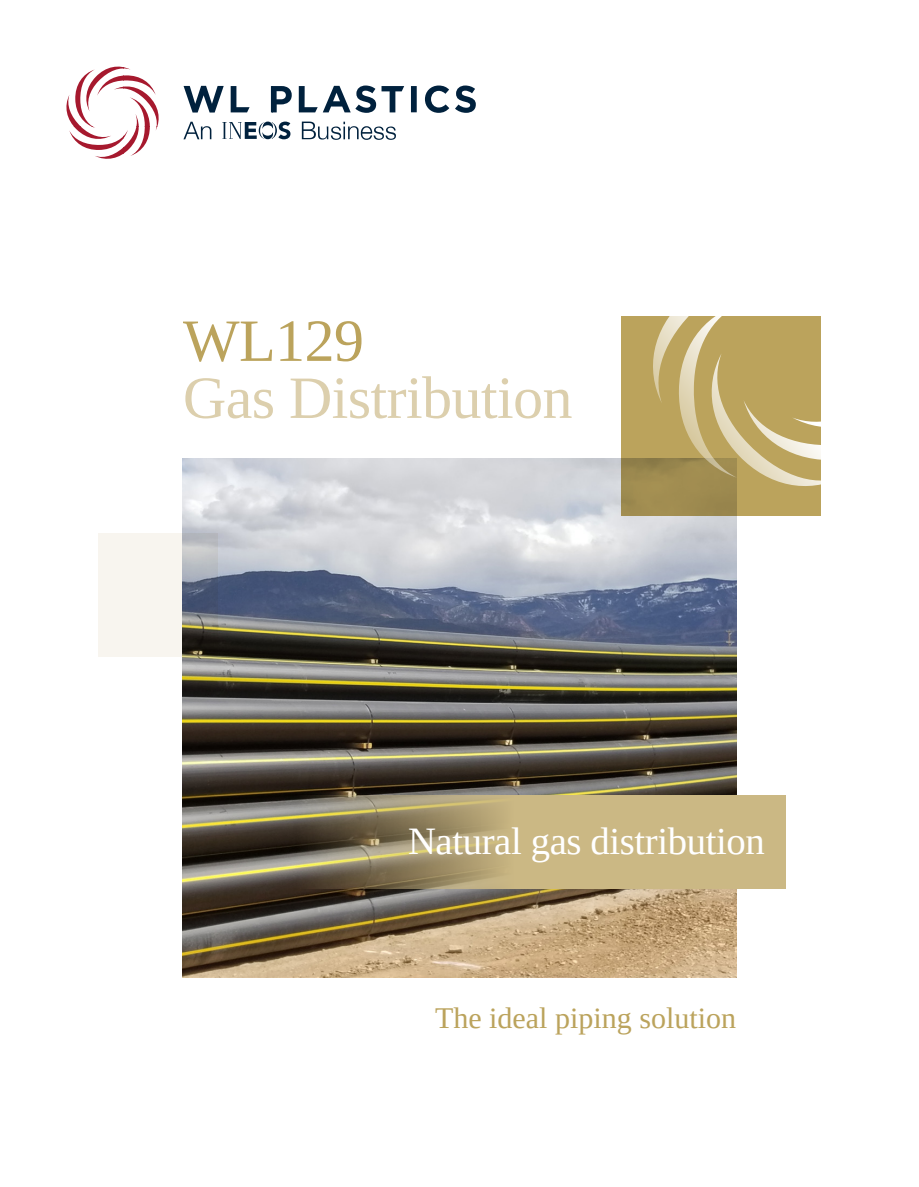
<style>
.page{position:relative;width:919px;height:1187px;background:#fff}
.page>*{position:absolute;margin:0;border:0;box-sizing:border-box;transform-origin:0 0}
.H0{font:60px/57px "Tinos";letter-spacing:-.01em;color:#dccfad}
.H0-2{font:38.7px "Tinos";letter-spacing:-.01em;color:#fff}
.FC___the_ideal_piping{font:30px "Tinos";color:#bba35c}
.s1{color:#bba35c}
</style>
<div class="page">
<svg style="left:183px;top:122px;width:213px;height:18px"></svg>
<svg style="left:183px;top:85px;width:293px;height:28px"></svg>
<svg style="left:66px;top:66px;width:93px;height:93px"></svg>
<img style="left:183px;top:458px;width:553px;height:519px">
<svg style="left:98px;top:532px;width:119px;height:124px;fill:#f8f5ef"></svg>
<svg style="left:297px;top:794px;width:489px;height:94px;background:#b2a276"></svg>
<svg style="left:621px;top:316px;width:200px;height:199px;background:#af9856"></svg>
<svg style="left:644px;top:316px;width:177px;height:178px;background:#bfaa6d"></svg>
<p class="H0" style="left:183px;top:312px;width:391px"><span class="s1">WL129<br></span>Gas Distribution</p>
<p class="H0-2" style="left:408px;top:816px;width:358px">Natural gas distribution</p>
<p class="FC___the_ideal_piping" style="left:435px;top:998px;width:302px">The ideal piping solution</p>
</div>
